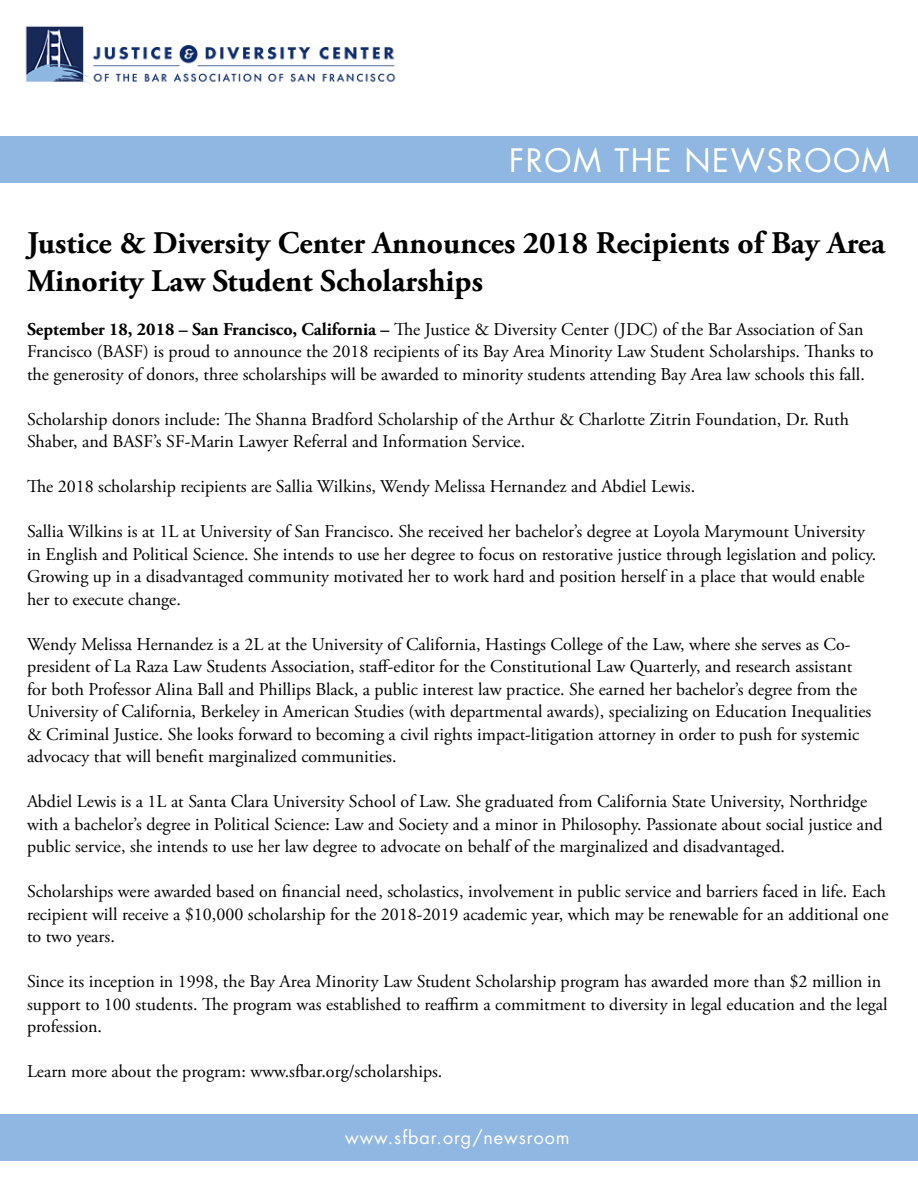
<style>
.page{position:relative;width:918px;height:1188px;background:#fff}
.page>*{position:absolute;margin:0;border:0;box-sizing:border-box;transform-origin:0 0}
.t1{font:700 31.5px/37.8px "Adobe Garamond Pro";color:#000}
.t2{font:31.5px "Futura Std";letter-spacing:.05em;color:#fff}
.t3{font:18px/22.5px "Adobe Garamond Pro";color:#000}
.t4{font:18px "Futura Std";letter-spacing:.05em;color:#fff}
.s1{font-weight:700}
</style>
<div class="page">
<img style="left:25px;top:26px;width:371px;height:58px">
<div style="left:0;top:137px;width:918px;height:46px;background:#90b7e1"></div>
<div style="left:0;top:1115px;width:918px;height:46px;background:#90b7e1"></div>
<h1 class="t2" style="left:509px;top:140px;width:382px">FROM THE NEWSROOM</h1>
<h1 class="t1" style="left:27px;top:225px;width:860px">Justice &amp; Diversity Center Announces 2018 Recipients of Bay Area<br>Minority Law Student Scholarships</h1>
<p class="t3" style="left:27px;top:319px;width:848px"><span class="s1">September 18, 2018 – San Francisco, California –</span> The Justice &amp; Diversity Center (JDC) of the Bar Association of San<br>Francisco (BASF) is proud to announce the 2018 recipients of its Bay Area Minority Law Student Scholarships. Thanks to the generosity of donors, three scholarships will be awarded to minority students attending Bay Area law schools this fall.</p>
<p class="t3" style="left:27px;top:409px;width:823px">Scholarship donors include: The Shanna Bradford Scholarship of the Arthur &amp; Charlotte Zitrin Foundation, Dr. Ruth<br>Shaber, and BASF’s SF-Marin Lawyer Referral and Information Service.</p>
<p class="t3" style="left:27px;top:476px;width:670px">The 2018 scholarship recipients are Sallia Wilkins, Wendy Melissa Hernandez and Abdiel Lewis.</p>
<p class="t3" style="left:27px;top:521px;width:851px">Sallia Wilkins is at 1L at University of San Francisco. She received her bachelor’s degree at Loyola Marymount University in English and Political Science. She intends to use her degree to focus on restorative justice through legislation and policy.<br>Growing up in a disadvantaged community motivated her to work hard and position herself in a place that would enable her to execute change.</p>
<p class="t3" style="left:27px;top:634px;width:846px">Wendy Melissa Hernandez is a 2L at the University of California, Hastings College of the Law, where she serves as Co&shy;president of La Raza Law Students Association, staff-editor for the Constitutional Law Quarterly, and research assistant for both Professor Alina Ball and Phillips Black, a public interest law practice. She earned her bachelor’s degree from the University of California, Berkeley in American Studies (with departmental awards), specializing on Education Inequalities &amp; Criminal Justice. She looks forward to becoming a civil rights impact-litigation attorney in order to push for systemic advocacy that will benefit marginalized communities.</p>
<p class="t3" style="left:27px;top:791px;width:857px">Abdiel Lewis is a 1L at Santa Clara University School of Law. She graduated from California State University, Northridge with a bachelor’s degree in Political Science: Law and Society and a minor in Philosophy. Passionate about social justice and public service, she intends to use her law degree to advocate on behalf of the marginalized and disadvantaged.</p>
<p class="t3" style="left:27px;top:881px;width:863px">Scholarships were awarded based on financial need, scholastics, involvement in public service and barriers faced in life. Each recipient will receive a $10,000 scholarship for the 2018-2019 academic year, which may be renewable for an additional one to two years.</p>
<p class="t3" style="left:27px;top:971px;width:862px">Since its inception in 1998, the Bay Area Minority Law Student Scholarship program has awarded more than $2 million in support to 100 students. The program was established to reaffirm a commitment to diversity in legal education and the legal profession.</p>
<p class="t3" style="left:27px;top:1061px;width:417px">Learn more about the program: www.sfbar.org/scholarships.</p>
<p class="t4" style="left:345px;top:1126px;width:226px">www.sfbar.org/newsroom</p>
</div>
